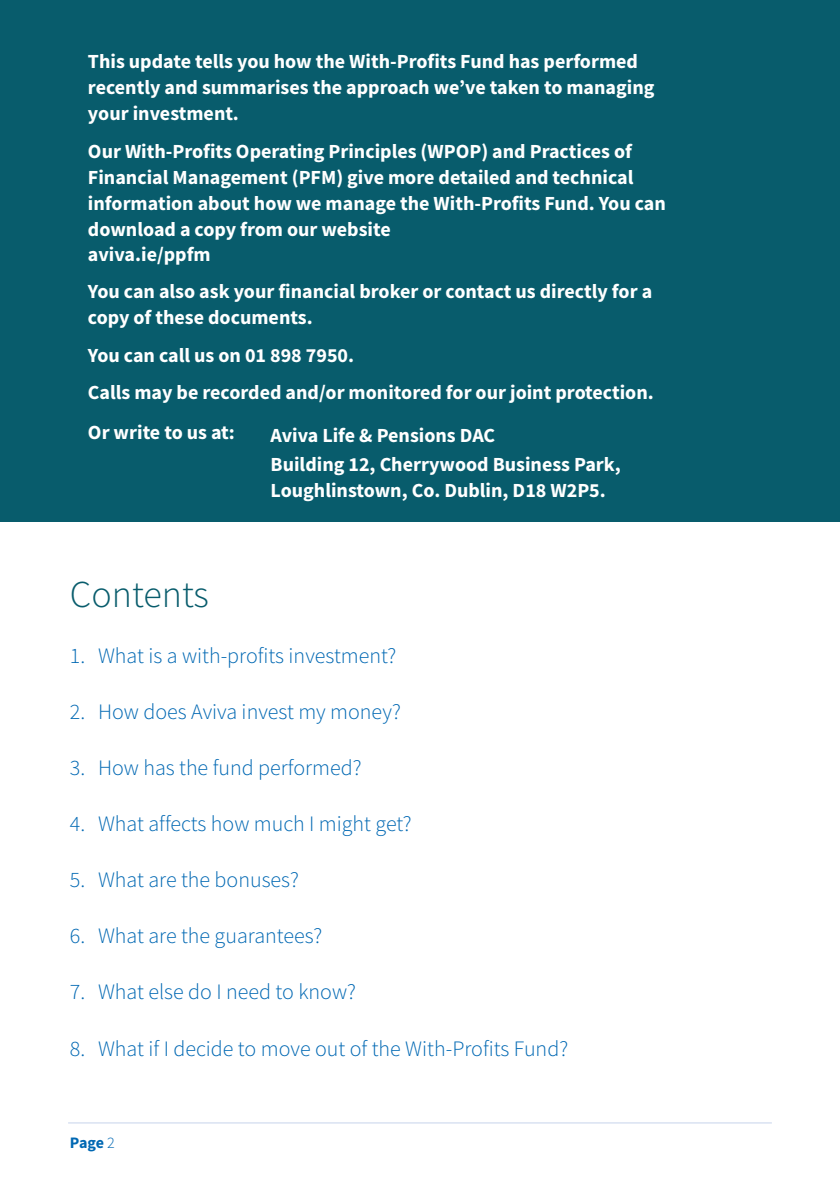
<style>
.page{position:relative;width:840px;height:1191px;background:#fff}
.page>*{position:absolute;margin:0;border:0;box-sizing:border-box;transform-origin:0 0}
.MAIN_HEAD{font:300 38px "Source Sans Pro";color:#085c6c}
.MAIN_HEAD-2{font:300 22px "Source Sans Pro";color:#0168b3}
.MAIN_HEAD-3{font:700 20px/26px "Source Sans Pro";color:#fff}
.Small_bold{font:700 20px/26px "Source Sans Pro";color:#fff}
.t1{font:700 16px "Source Sans Pro";color:#0168b3}
.s1{font-weight:300}
</style>
<div class="page">
<hr style="left:68px;top:1122px;width:703px;height:1px;background:#c6d3eb">
<div style="left:0;top:0;width:839px;height:522px;background:#085c6c"></div>
<p class="MAIN_HEAD-3" style="left:88px;top:48px;width:567px">This update tells you how the With-Profits Fund has performed recently and summarises the approach we’ve taken to managing your investment.</p>
<p class="MAIN_HEAD-3" style="left:88px;top:138px;width:579px">Our With-Profits Operating Principles (WPOP) and Practices of Financial Management (PFM) give more detailed and technical information about how we manage the With-Profits Fund. You can download a copy from our website</p>
<p class="MAIN_HEAD-3" style="left:88px;top:241px;width:124px">aviva.ie/ppfm</p>
<p class="MAIN_HEAD-3" style="left:88px;top:278px;width:565px">You can also ask your financial broker or contact us directly for a copy of these documents.</p>
<p class="MAIN_HEAD-3" style="left:88px;top:342px;width:267px">You can call us on 01 898 7950.</p>
<p class="MAIN_HEAD-3" style="left:88px;top:379px;width:567px">Calls may be recorded and/or monitored for our joint protection.</p>
<p class="MAIN_HEAD-3" style="left:88px;top:418px;width:148px">Or write to us at:</p>
<p class="Small_bold" style="left:270px;top:422px;width:226px">Aviva Life &amp; Pensions DAC</p>
<p class="Small_bold" style="left:270px;top:450px;width:351px">Building 12, Cherrywood Business Park,<br>Loughlinstown, Co. Dublin, D18 W2P5.</p>
<p class="MAIN_HEAD" style="left:70px;top:571px;width:140px">Contents</p>
<p class="MAIN_HEAD-2" style="left:70px;top:642px;width:328px">1. What is a with-profits investment?</p>
<p class="MAIN_HEAD-2" style="left:70px;top:698px;width:332px">2. How does Aviva invest my money?</p>
<p class="MAIN_HEAD-2" style="left:70px;top:754px;width:293px">3. How has the fund performed?</p>
<p class="MAIN_HEAD-2" style="left:70px;top:810px;width:343px">4. What affects how much I might get?</p>
<p class="MAIN_HEAD-2" style="left:70px;top:866px;width:230px">5. What are the bonuses?</p>
<p class="MAIN_HEAD-2" style="left:70px;top:922px;width:254px">6. What are the guarantees?</p>
<p class="MAIN_HEAD-2" style="left:70px;top:978px;width:287px">7. What else do I need to know?</p>
<p class="MAIN_HEAD-2" style="left:70px;top:1034px;width:499px">8. What if I decide to move out of the With-Profits Fund?</p>
<p class="t1" style="left:70px;top:1132px;width:46px">Page <span class="s1">2</span></p>
</div>
